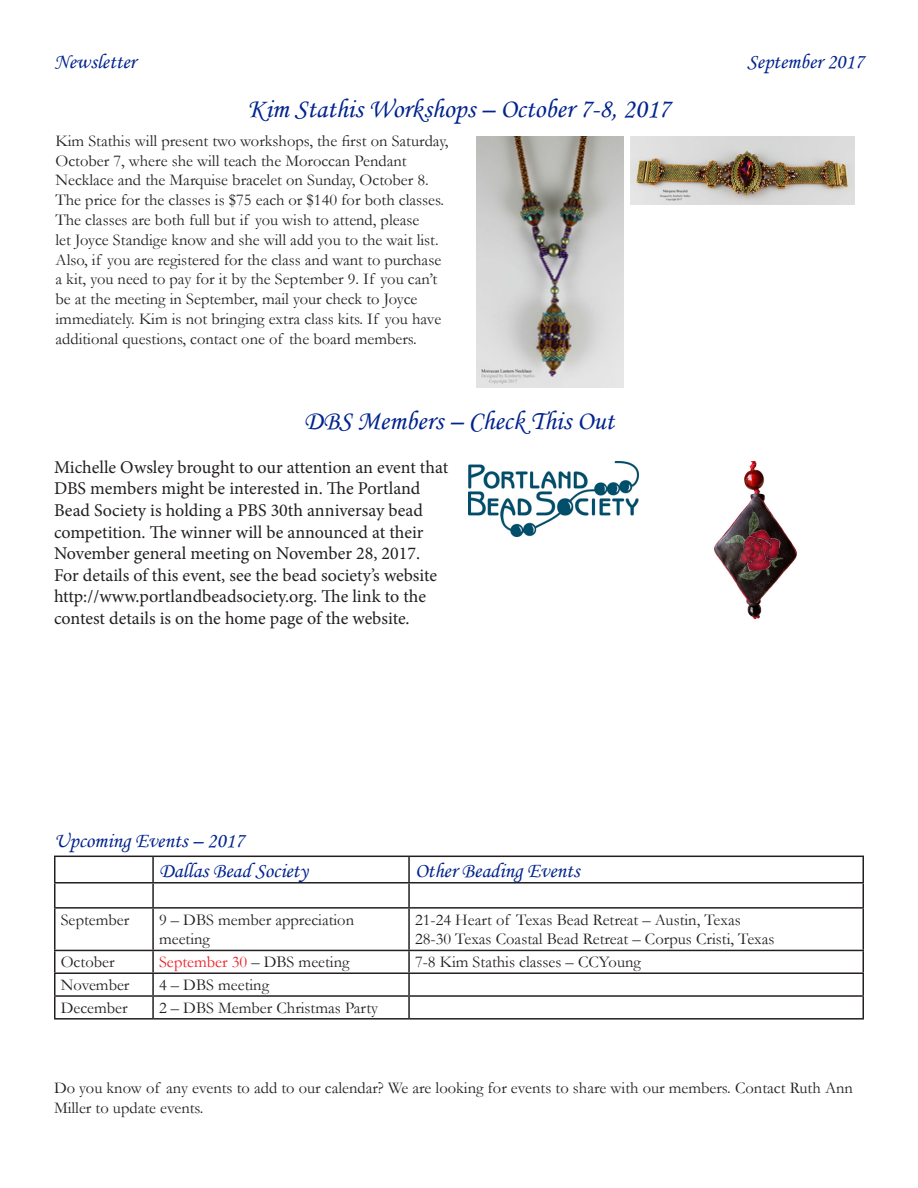
<style>
.page{position:relative;width:918px;height:1188px;background:#fff}
.page>*{position:absolute;margin:0;border:0;box-sizing:border-box;transform-origin:0 0}
.Heading_1{font:27px "Monotype Corsiva";color:#00238e}
.Heading_2{font:21px "Monotype Corsiva";color:#00238e}
.t1{font:18px/21.6px "Minion Pro";color:#231f20}
.Body_Text{font:16.5px/19.8px "Garamond";color:#231f20}
.Body_Text-2{font:16.5px "Garamond";color:#ee1d23}
.s1{color:#231f20}
</style>
<div class="page">
<hr style="left:54px;top:856px;width:99px;height:1px;background:#231f20">
<hr style="left:54px;top:857px;width:2px;height:25px;background:#231f20">
<hr style="left:153px;top:856px;width:256px;height:1px;background:#231f20">
<hr style="left:152px;top:857px;width:2px;height:25px;background:#231f20">
<hr style="left:409px;top:856px;width:455px;height:1px;background:#231f20">
<hr style="left:408px;top:857px;width:2px;height:25px;background:#231f20">
<hr style="left:862px;top:857px;width:2px;height:25px;background:#231f20">
<hr style="left:54px;top:882px;width:99px;height:2px;background:#231f20">
<hr style="left:54px;top:884px;width:2px;height:23px;background:#231f20">
<hr style="left:153px;top:882px;width:256px;height:2px;background:#231f20">
<hr style="left:152px;top:884px;width:2px;height:23px;background:#231f20">
<hr style="left:409px;top:882px;width:455px;height:2px;background:#231f20">
<hr style="left:408px;top:884px;width:2px;height:23px;background:#231f20">
<hr style="left:862px;top:884px;width:2px;height:23px;background:#231f20">
<hr style="left:54px;top:907px;width:99px;height:2px;background:#231f20">
<hr style="left:54px;top:909px;width:2px;height:41px;background:#231f20">
<hr style="left:153px;top:907px;width:256px;height:2px;background:#231f20">
<hr style="left:152px;top:909px;width:2px;height:41px;background:#231f20">
<hr style="left:409px;top:907px;width:455px;height:2px;background:#231f20">
<hr style="left:408px;top:909px;width:2px;height:41px;background:#231f20">
<hr style="left:862px;top:909px;width:2px;height:41px;background:#231f20">
<hr style="left:54px;top:950px;width:99px;height:1px;background:#231f20">
<hr style="left:54px;top:951px;width:2px;height:21px;background:#231f20">
<hr style="left:153px;top:950px;width:256px;height:1px;background:#231f20">
<hr style="left:152px;top:951px;width:2px;height:21px;background:#231f20">
<hr style="left:409px;top:950px;width:455px;height:1px;background:#231f20">
<hr style="left:408px;top:951px;width:2px;height:21px;background:#231f20">
<hr style="left:862px;top:951px;width:2px;height:21px;background:#231f20">
<hr style="left:54px;top:972px;width:99px;height:2px;background:#231f20">
<hr style="left:54px;top:974px;width:2px;height:21px;background:#231f20">
<hr style="left:153px;top:972px;width:256px;height:2px;background:#231f20">
<hr style="left:152px;top:974px;width:2px;height:21px;background:#231f20">
<hr style="left:409px;top:972px;width:455px;height:2px;background:#231f20">
<hr style="left:408px;top:974px;width:2px;height:21px;background:#231f20">
<hr style="left:862px;top:974px;width:2px;height:21px;background:#231f20">
<hr style="left:54px;top:995px;width:99px;height:2px;background:#231f20">
<hr style="left:54px;top:997px;width:2px;height:21px;background:#231f20">
<hr style="left:153px;top:995px;width:256px;height:2px;background:#231f20">
<hr style="left:152px;top:997px;width:2px;height:21px;background:#231f20">
<hr style="left:409px;top:995px;width:455px;height:2px;background:#231f20">
<hr style="left:408px;top:997px;width:2px;height:21px;background:#231f20">
<hr style="left:862px;top:997px;width:2px;height:21px;background:#231f20">
<hr style="left:54px;top:1018px;width:99px;height:2px;background:#231f20">
<hr style="left:153px;top:1018px;width:256px;height:2px;background:#231f20">
<hr style="left:409px;top:1018px;width:455px;height:2px;background:#231f20">
<img style="left:476px;top:136px;width:148px;height:251px">
<img style="left:631px;top:136px;width:224px;height:68px">
<img style="left:714px;top:461px;width:83px;height:159px">
<img style="left:469px;top:462px;width:170px;height:75px">
<p class="Heading_2" style="left:54px;top:49px;width:83px">Newsletter</p>
<p class="Heading_2" style="left:747px;top:49px;width:118px">September 2017</p>
<p class="Heading_1" style="left:248px;top:92px;width:424px">Kim Stathis Workshops – October 7-8, 2017</p>
<p class="Body_Text" style="left:56px;top:130px;width:395px">Kim Stathis will present two workshops, the first on Saturday, October 7, where she will teach the Moroccan Pendant Necklace and the Marquise bracelet on Sunday, October 8.<br>The price for the classes is $75 each or $140 for both classes.<br>The classes are both full but if you wish to attend, please<br>let Joyce Standige know and she will add you to the wait list.<br>Also, if you are registered for the class and want to purchase a kit, you need to pay for it by the September 9. If you can’t be at the meeting in September, mail your check to Joyce immediately. Kim is not bringing extra class kits. If you have additional questions, contact one of the board members.</p>
<p class="Heading_1" style="left:304px;top:404px;width:312px">DBS Members – Check This Out</p>
<p class="t1" style="left:54px;top:456px;width:396px">Michelle Owsley brought to our attention an event that DBS members might be interested in. The Portland Bead Society is holding a PBS 30th anniversay bead competition. The winner will be announced at their November general meeting on November 28, 2017.<br>For details of this event, see the bead society’s website http://www.portlandbeadsociety.org. The link to the contest details is on the home page of the website.</p>
<p class="Heading_2" style="left:54px;top:828px;width:192px">Upcoming Events – 2017</p>
<p class="Heading_2" style="left:159px;top:858px;width:150px">Dallas Bead Society</p>
<p class="Heading_2" style="left:415px;top:858px;width:166px">Other Beading Events</p>
<p class="Body_Text" style="left:61px;top:909px;width:70px">September</p>
<p class="Body_Text" style="left:159px;top:909px;width:197px">9 – DBS member appreciation meeting</p>
<p class="Body_Text" style="left:415px;top:909px;width:361px">21-24 Heart of Texas Bead Retreat – Austin, Texas<br>28-30 Texas Coastal Bead Retreat – Corpus Cristi, Texas</p>
<p class="Body_Text" style="left:61px;top:952px;width:55px">October</p>
<p class="Body_Text-2" style="left:159px;top:951px;width:192px">September 30 <span class="s1">– DBS meeting</span></p>
<p class="Body_Text" style="left:415px;top:952px;width:227px">7-8 Kim Stathis classes – CCYoung</p>
<p class="Body_Text" style="left:61px;top:975px;width:70px">November</p>
<p class="Body_Text" style="left:159px;top:975px;width:112px">4 – DBS meeting</p>
<p class="Body_Text" style="left:61px;top:997px;width:68px">December</p>
<p class="Body_Text" style="left:159px;top:997px;width:220px">2 – DBS Member Christmas Party</p>
<p class="Body_Text" style="left:54px;top:1078px;width:801px">Do you know of any events to add to our calendar? We are looking for events to share with our members. Contact Ruth Ann<br>Miller to update events.</p>
</div>
